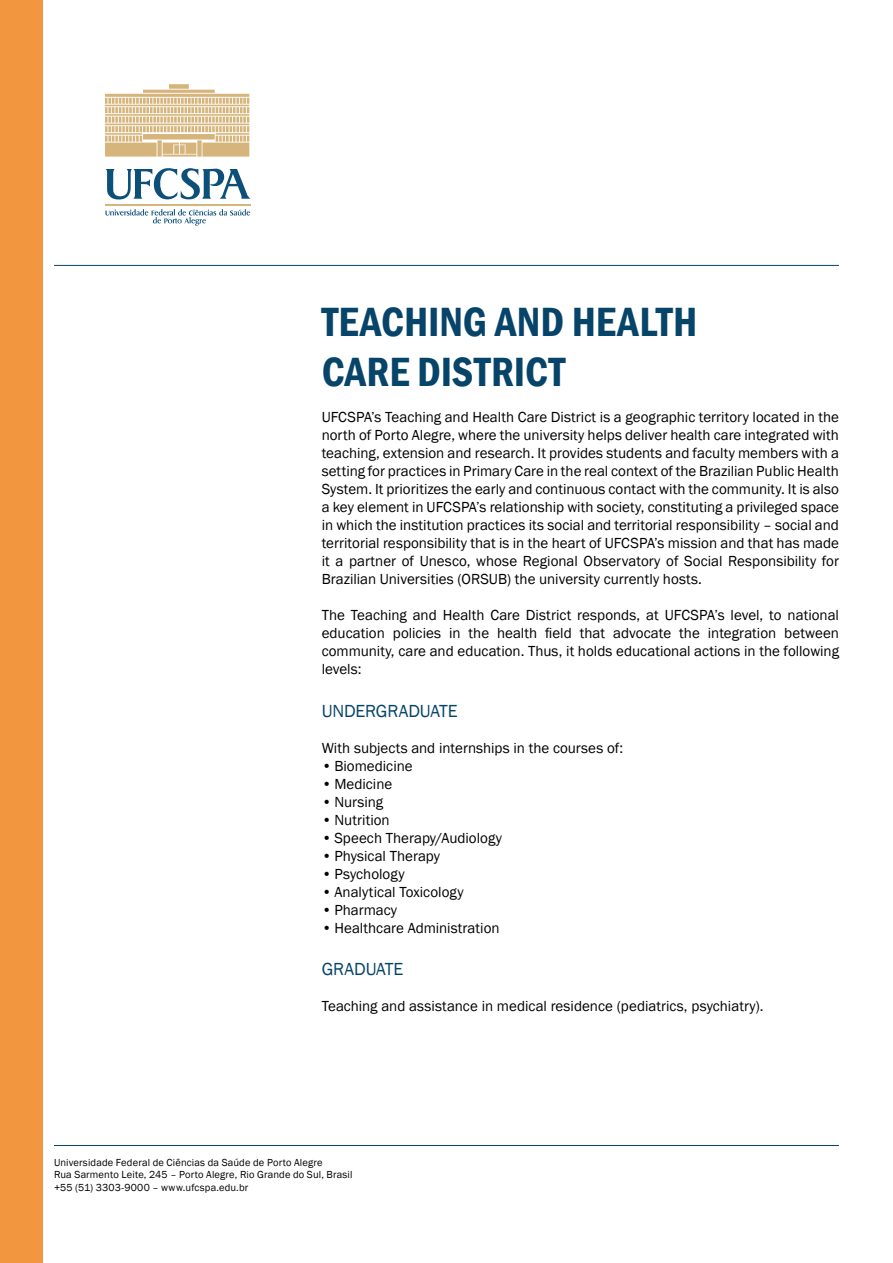
<style>
.page{position:relative;width:893px;height:1263px;background:#fff}
.page>*{position:absolute;margin:0;border:0;box-sizing:border-box;transform-origin:0 0}
.t1{font:600 condensed 42px/50.4px "Franklin Gothic";color:#074469}
.t2{font:18px "Franklin Gothic";letter-spacing:-.005em;color:#074469}
.t3{font:15px/18px "Franklin Gothic";color:#000;text-align:justify}
.t4{font:10.5px/12.6px "Franklin Gothic";letter-spacing:.015em;color:#000}
</style>
<div class="page">
<div style="left:0;top:0;width:43px;height:1263px;background:#f2963f"></div>
<svg style="left:106px;top:168px;width:144px;height:31px"></svg>
<svg style="left:105px;top:84px;width:144px;height:73px;background:#e4cea9"></svg>
<hr style="left:105px;top:204px;width:146px;height:1px;background:#d6b57c">
<svg style="left:105px;top:209px;width:145px;height:17px"></svg>
<hr style="left:54px;top:265px;width:785px;height:1px;background:#074469">
<hr style="left:54px;top:1145px;width:785px;height:1px;background:#074469">
<h1 class="t1" style="left:322px;top:296px;width:377px">TEACHING AND HEALTH<br>CARE DISTRICT</h1>
<p class="t3" style="left:322px;top:408px;width:519px">UFCSPA’s Teaching and Health Care District is a geographic territory located in the north of Porto Alegre, where the university helps deliver health care integrated with teaching, extension and research. It provides students and faculty members with a setting for practices in Primary Care in the real context of the Brazilian Public Health System. It prioritizes the early and continuous contact with the community. It is also a key element in UFCSPA’s relationship with society, constituting a privileged space in which the institution practices its social and territorial responsibility – social and territorial responsibility that is in the heart of UFCSPA’s mission and that has made it a partner of Unesco, whose Regional Observatory of Social Responsibility for Brazilian Universities (ORSUB) the university currently hosts.</p>
<p class="t3" style="left:322px;top:606px;width:519px">The Teaching and Health Care District responds, at UFCSPA’s level, to national education policies in the health field that advocate the integration between community, care and education. Thus, it holds educational actions in the following levels:</p>
<p class="t2" style="left:322px;top:699px;width:137px">UNDERGRADUATE</p>
<p class="t3" style="left:322px;top:739px;width:303px">With subjects and internships in the courses of:</p>
<p class="t3" style="left:322px;top:757px;width:92px">• Biomedicine</p>
<p class="t3" style="left:322px;top:775px;width:72px">• Medicine</p>
<p class="t3" style="left:322px;top:793px;width:63px">• Nursing</p>
<p class="t3" style="left:322px;top:811px;width:70px">• Nutrition</p>
<p class="t3" style="left:322px;top:829px;width:182px">• Speech Therapy/Audiology</p>
<p class="t3" style="left:322px;top:847px;width:120px">• Physical Therapy</p>
<p class="t3" style="left:322px;top:865px;width:84px">• Psychology</p>
<p class="t3" style="left:322px;top:883px;width:144px">• Analytical Toxicology</p>
<p class="t3" style="left:322px;top:901px;width:77px">• Pharmacy</p>
<p class="t3" style="left:322px;top:919px;width:179px">• Healthcare Administration</p>
<p class="t2" style="left:322px;top:958px;width:83px">GRADUATE</p>
<p class="t3" style="left:322px;top:997px;width:443px">Teaching and assistance in medical residence (pediatrics, psychiatry).</p>
<p class="t4" style="left:54px;top:1156px;width:300px">Universidade Federal de Ciências da Saúde de Porto Alegre<br>Rua Sarmento Leite, 245 – Porto Alegre, Rio Grande do Sul, Brasil +55 (51) 3303-9000 – www.ufcspa.edu.br</p>
</div>
